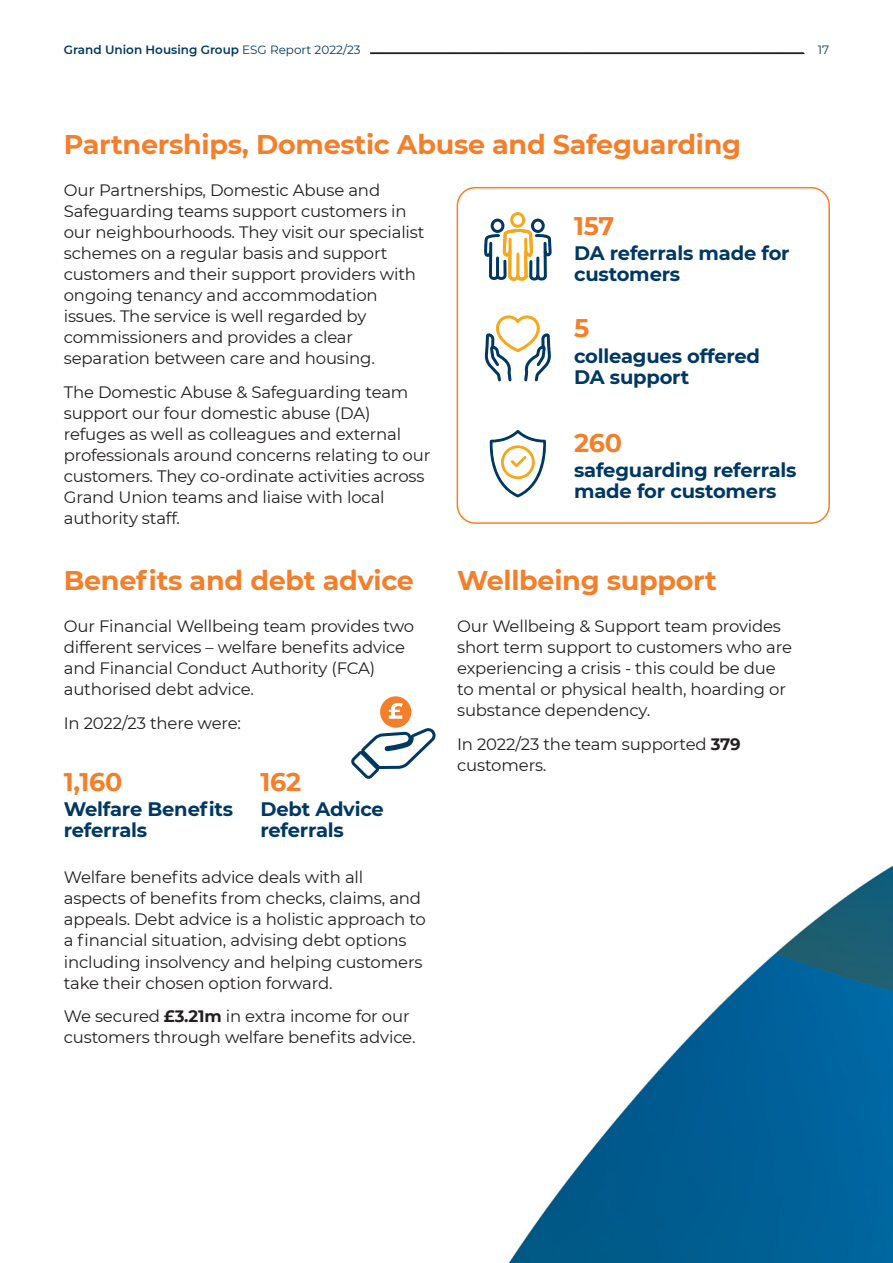
<style>
.page{position:relative;width:893px;height:1263px;background:#fff}
.page>*{position:absolute;margin:0;border:0;box-sizing:border-box;transform-origin:0 0}
.t1{font:700 27px "Montserrat";letter-spacing:-.01em;color:#f47f2a}
.t2{font:700 25.5px "Montserrat";letter-spacing:-.01em;color:#f47f2a}
.t3{font:700 19.5px/21px "Montserrat";letter-spacing:-.01em;color:#003863}
.t4{font:16.5px/21px "Montserrat";letter-spacing:-.01em;color:#231f20}
.t5{font:600 12px "Montserrat";color:#003863}
.t6{font:12px "Montserrat";color:#003863}
.s1{font-weight:400}
.s2{font-weight:700}
</style>
<div class="page">
<img style="left:508px;top:865px;width:385px;height:398px">
<svg style="left:489px;top:430px;width:57px;height:67px"></svg>
<svg style="left:370px;top:52px;width:435px;height:331px"></svg>
<svg style="left:351px;top:696px;width:85px;height:83px"></svg>
<p class="t5" style="left:64px;top:41px;width:298px">Grand Union Housing Group <span class="s1">ESG Report 2022/23</span></p>
<p class="t6" style="left:818px;top:42px;width:13px">17</p>
<p class="t1" style="left:64px;top:125px;width:679px">Partnerships, Domestic Abuse and Safeguarding</p>
<p class="t4" style="left:64px;top:179px;width:362px">Our Partnerships, Domestic Abuse and Safeguarding teams support customers in our neighbourhoods. They visit our specialist schemes on a regular basis and support customers and their support providers with ongoing tenancy and accommodation issues. The service is well regarded by commissioners and provides a clear separation between care and housing.</p>
<p class="t4" style="left:64px;top:381px;width:368px">The Domestic Abuse &amp; Safeguarding team support our four domestic abuse (DA) refuges as well as colleagues and external professionals around concerns relating to our customers. They co-ordinate activities across Grand Union teams and liaise with local authority staff.</p>
<p class="t2" style="left:574px;top:208px;width:42px">157</p>
<p class="t3" style="left:574px;top:242px;width:217px">DA referrals made for customers</p>
<p class="t2" style="left:574px;top:310px;width:17px">5</p>
<p class="t3" style="left:574px;top:344px;width:188px">colleagues offered<br>DA support</p>
<p class="t2" style="left:574px;top:425px;width:50px">260</p>
<p class="t3" style="left:574px;top:459px;width:224px">safeguarding referrals made for customers</p>
<p class="t1" style="left:64px;top:560px;width:352px">Benefits and debt advice</p>
<p class="t1" style="left:457px;top:560px;width:261px">Wellbeing support</p>
<p class="t4" style="left:64px;top:615px;width:352px">Our Financial Wellbeing team provides two different services – welfare benefits advice and Financial Conduct Authority (FCA) authorised debt advice.</p>
<p class="t4" style="left:64px;top:712px;width:179px">In 2022/23 there were:</p>
<p class="t2" style="left:64px;top:764px;width:60px">1,160</p>
<p class="t3" style="left:64px;top:798px;width:171px">Welfare Benefits referrals</p>
<p class="t2" style="left:260px;top:764px;width:42px">162</p>
<p class="t3" style="left:260px;top:798px;width:125px">Debt Advice referrals</p>
<p class="t4" style="left:64px;top:866px;width:364px">Welfare benefits advice deals with all aspects of benefits from checks, claims, and appeals. Debt advice is a holistic approach to a financial situation, advising debt options including insolvency and helping customers take their chosen option forward.</p>
<p class="t4" style="left:64px;top:1005px;width:353px">We secured <span class="s2">£3.21m</span> in extra income for our customers through welfare benefits advice.</p>
<p class="t4" style="left:457px;top:615px;width:336px">Our Wellbeing &amp; Support team provides short term support to customers who are experiencing a crisis - this could be due to mental or physical health, hoarding or substance dependency.</p>
<p class="t4" style="left:457px;top:733px;width:285px">In 2022/23 the team supported <span class="s2">379 </span>customers.</p>
</div>
